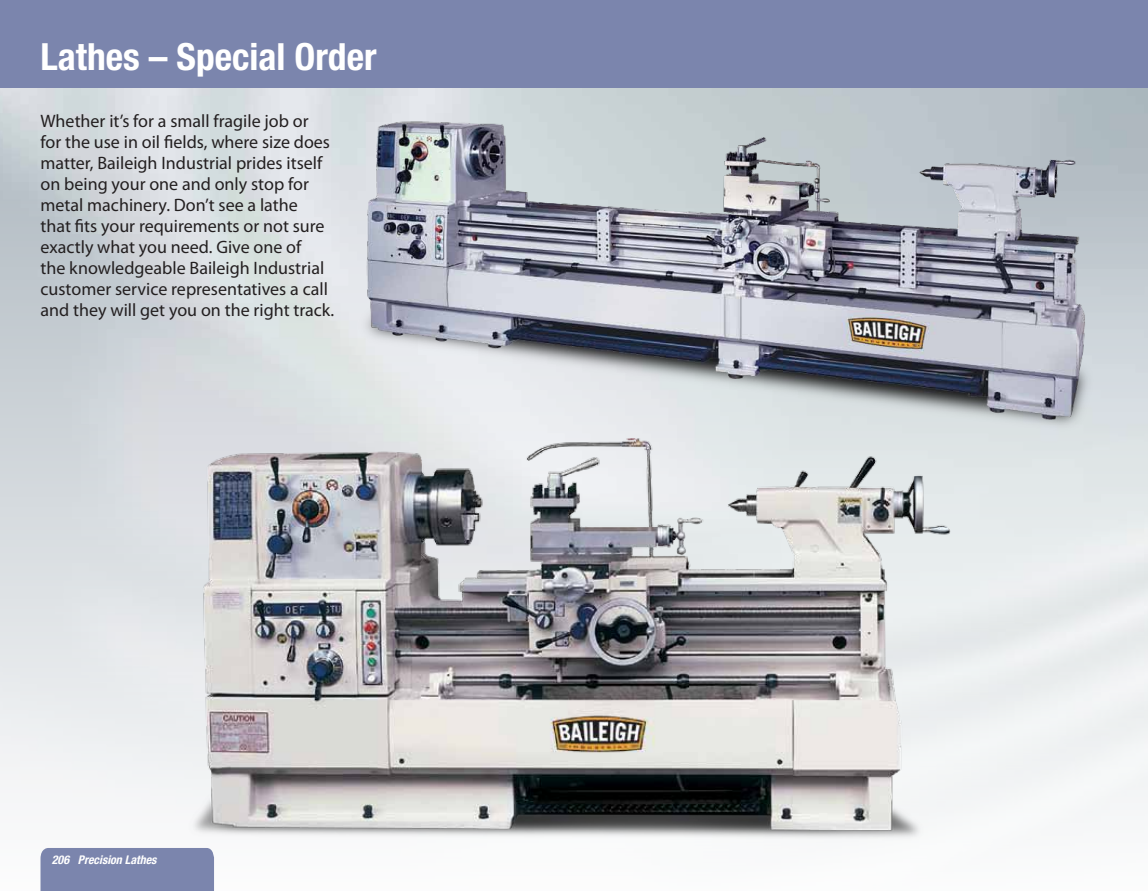
<style>
.page{position:relative;width:1148px;height:891px;background:#fff}
.page>*{position:absolute;margin:0;border:0;box-sizing:border-box;transform-origin:0 0}
.t1{font:700 condensed 37.5px "Helvetica Neue";color:#fff}
.t2{font:18px/21px "Myriad Pro";color:#231f20}
.t3{font:italic 700 condensed 12px "Helvetica Neue";color:#fff}
</style>
<div class="page">
<div style="left:40px;top:848px;width:174px;height:43px;background:#7b85ad"></div>
<img style="left:172px;top:426px;width:806px;height:427px">
<img style="left:316px;top:90px;width:811px;height:359px">
<div style="left:0;top:0;width:1148px;height:87px;background:#7b85ad"></div>
<h1 class="t1" style="left:40px;top:34px;width:337px">Lathes – Special Order</h1>
<p class="t2" style="left:40px;top:110px;width:295px">Whether it’s for a small fragile job or<br>for the use in oil fields, where size does matter, Baileigh Industrial prides itself on being your one and only stop for metal machinery. Don’t see a lathe<br>that fits your requirements or not sure exactly what you need. Give one of<br>the knowledgeable Baileigh Industrial customer service representatives a call and they will get you on the right track.</p>
<p class="t3" style="left:52px;top:852px;width:106px">206 Precision Lathes</p>
</div>
